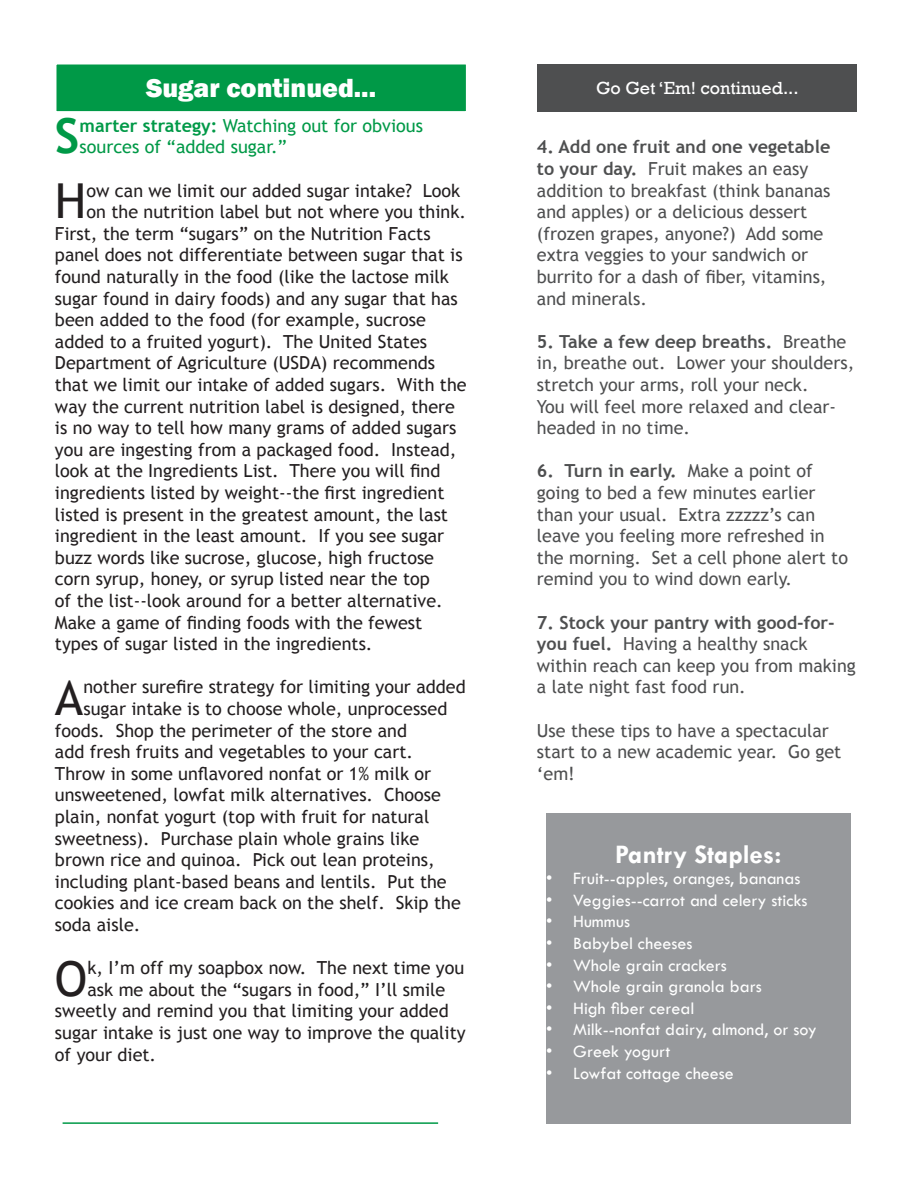
<style>
.page{position:relative;width:918px;height:1188px;background:#fff}
.page>*{position:absolute;margin:0;border:0;box-sizing:border-box;transform-origin:0 0}
.t1{font:48.15px "Trebuchet MS";color:#231f20}
.t2{font:700 48.15px "Trebuchet MS";color:#009947}
.t3{font:800 27px "Franklin Gothic";color:#fff}
.t4{font:700 27px "Tw Cen";color:#fff}
.t5{font:18px "Trebuchet MS";color:#231f20}
.t6{font:18px/21.6px "Trebuchet MS";color:#4e4f50}
.t7{font:18px "Tw Cen";color:#fff}
.t8{font:18px/21.6px "Trebuchet MS";color:#009947}
.t9{font:18px "Rockwell";color:#fff}
.s1{font-weight:700}
</style>
<div class="page">
<div style="left:56px;top:64px;width:411px;height:48px;background:#009947"></div>
<div style="left:55px;top:63px;width:412px;height:50px;border:2px solid #fff"></div>
<div style="left:537px;top:64px;width:320px;height:48px;background:#4e4f50"></div>
<hr style="left:63px;top:1122px;width:375px;height:2px;background:#009947">
<div style="left:546px;top:814px;width:304px;height:310px;background:#97999c"></div>
<p class="t3" style="left:146px;top:71px;width:232px">Sugar continued...</p>
<p class="t2" style="left:55px;top:106px;width:26px">S</p>
<p class="t8" style="left:80px;top:115px;width:345px"><span class="s1">marter strategy:</span> Watching out for obvious sources of “added sugar.”</p>
<p class="t1" style="left:55px;top:173px;width:33px">H</p>
<p class="t5" style="left:87px;top:180px;width:375px">ow can we limit our added sugar intake? Look</p>
<p class="t5" style="left:87px;top:201px;width:381px">on the nutrition label but not where you think.</p>
<p class="t5" style="left:55px;top:223px;width:377px">First, the term “sugars” on the Nutrition Facts</p>
<p class="t5" style="left:55px;top:244px;width:409px">panel does not differentiate between sugar that is</p>
<p class="t5" style="left:55px;top:266px;width:395px">found naturally in the food (like the lactose milk</p>
<p class="t5" style="left:55px;top:288px;width:404px">sugar found in dairy foods) and any sugar that has</p>
<p class="t5" style="left:55px;top:309px;width:373px">been added to the food (for example, sucrose</p>
<p class="t5" style="left:55px;top:331px;width:374px">added to a fruited yogurt). The United States</p>
<p class="t5" style="left:55px;top:352px;width:382px">Department of Agriculture (USDA) recommends</p>
<p class="t5" style="left:55px;top:374px;width:413px">that we limit our intake of added sugars. With the</p>
<p class="t5" style="left:55px;top:396px;width:402px">way the current nutrition label is designed, there</p>
<p class="t5" style="left:55px;top:417px;width:403px">is no way to tell how many grams of added sugars</p>
<p class="t5" style="left:55px;top:439px;width:403px">you are ingesting from a packaged food. Instead,</p>
<p class="t5" style="left:55px;top:460px;width:387px">look at the Ingredients List. There you will find</p>
<p class="t5" style="left:55px;top:482px;width:391px">ingredients listed by weight--the first ingredient</p>
<p class="t5" style="left:55px;top:504px;width:395px">listed is present in the greatest amount, the last</p>
<p class="t5" style="left:55px;top:525px;width:391px">ingredient in the least amount. If you see sugar</p>
<p class="t5" style="left:55px;top:547px;width:381px">buzz words like sucrose, glucose, high fructose</p>
<p class="t5" style="left:55px;top:568px;width:376px">corn syrup, honey, or syrup listed near the top</p>
<p class="t5" style="left:55px;top:590px;width:389px">of the list--look around for a better alternative.</p>
<p class="t5" style="left:55px;top:612px;width:369px">Make a game of finding foods with the fewest</p>
<p class="t5" style="left:55px;top:633px;width:319px">types of sugar listed in the ingredients.</p>
<p class="t1" style="left:55px;top:670px;width:30px">A</p>
<p class="t5" style="left:83px;top:676px;width:384px">nother surefire strategy for limiting your added</p>
<p class="t5" style="left:83px;top:698px;width:366px">sugar intake is to choose whole, unprocessed</p>
<p class="t5" style="left:55px;top:720px;width:354px">foods. Shop the perimeter of the store and</p>
<p class="t5" style="left:55px;top:741px;width:360px">add fresh fruits and vegetables to your cart.</p>
<p class="t5" style="left:55px;top:763px;width:378px">Throw in some unflavored nonfat or 1% milk or</p>
<p class="t5" style="left:55px;top:784px;width:388px">unsweetened, lowfat milk alternatives. Choose</p>
<p class="t5" style="left:55px;top:806px;width:376px">plain, nonfat yogurt (top with fruit for natural</p>
<p class="t5" style="left:55px;top:828px;width:366px">sweetness). Purchase plain whole grains like</p>
<p class="t5" style="left:55px;top:849px;width:381px">brown rice and quinoa. Pick out lean proteins,</p>
<p class="t5" style="left:55px;top:871px;width:393px">including plant-based beans and lentils. Put the</p>
<p class="t5" style="left:55px;top:892px;width:407px">cookies and ice cream back on the shelf. Skip the</p>
<p class="t5" style="left:55px;top:914px;width:87px">soda aisle.</p>
<p class="t1" style="left:55px;top:950px;width:34px">O</p>
<p class="t5" style="left:87px;top:957px;width:378px">k, I’m off my soapbox now. The next time you</p>
<p class="t5" style="left:87px;top:979px;width:359px">ask me about the “sugars in food,” I’ll smile</p>
<p class="t5" style="left:55px;top:1000px;width:395px">sweetly and remind you that limiting your added</p>
<p class="t5" style="left:55px;top:1022px;width:412px">sugar intake is just one way to improve the quality</p>
<p class="t5" style="left:55px;top:1044px;width:103px">of your diet.</p>
<p class="t9" style="left:596px;top:78px;width:204px">Go Get ‘Em! continued...</p>
<p class="t6" style="left:537px;top:136px;width:295px"><span class="s1">4. Add one fruit and one vegetable to your day.</span> Fruit makes an easy addition to breakfast (think bananas and apples) or a delicious dessert (frozen grapes, anyone?) Add some extra veggies to your sandwich or burrito for a dash of fiber, vitamins, and minerals.</p>
<p class="t6" style="left:537px;top:331px;width:319px"><span class="s1">5. Take a few deep breaths.</span> Breathe in, breathe out. Lower your shoulders, stretch your arms, roll your neck.<br>You will feel more relaxed and clear&shy;headed in no time.</p>
<p class="t6" style="left:537px;top:460px;width:313px"><span class="s1">6. Turn in early.</span> Make a point of going to bed a few minutes earlier than your usual. Extra zzzzz’s can leave you feeling more refreshed in the morning. Set a cell phone alert to remind you to wind down early.</p>
<p class="t6" style="left:537px;top:612px;width:320px"><span class="s1">7. Stock your pantry with good-for&shy;you fuel.</span> Having a healthy snack within reach can keep you from making a late night fast food run.</p>
<p class="t6" style="left:537px;top:720px;width:306px">Use these tips to have a spectacular start to a new academic year. Go get ‘em!</p>
<p class="t4" style="left:615px;top:838px;width:168px">Pantry Staples:</p>
<p class="t7" style="left:546px;top:868px;width:256px">• Fruit--apples, oranges, bananas</p>
<p class="t7" style="left:546px;top:889px;width:263px">• Veggies--carrot and celery sticks</p>
<p class="t7" style="left:546px;top:911px;width:86px">• Hummus</p>
<p class="t7" style="left:546px;top:933px;width:148px">• Babybel cheeses</p>
<p class="t7" style="left:546px;top:954px;width:182px">• Whole grain crackers</p>
<p class="t7" style="left:546px;top:976px;width:217px">• Whole grain granola bars</p>
<p class="t7" style="left:546px;top:997px;width:150px">• High fiber cereal</p>
<p class="t7" style="left:546px;top:1019px;width:272px">• Milk--nonfat dairy, almond, or soy</p>
<p class="t7" style="left:546px;top:1041px;width:126px">• Greek yogurt</p>
<p class="t7" style="left:546px;top:1062px;width:189px">• Lowfat cottage cheese</p>
</div>
